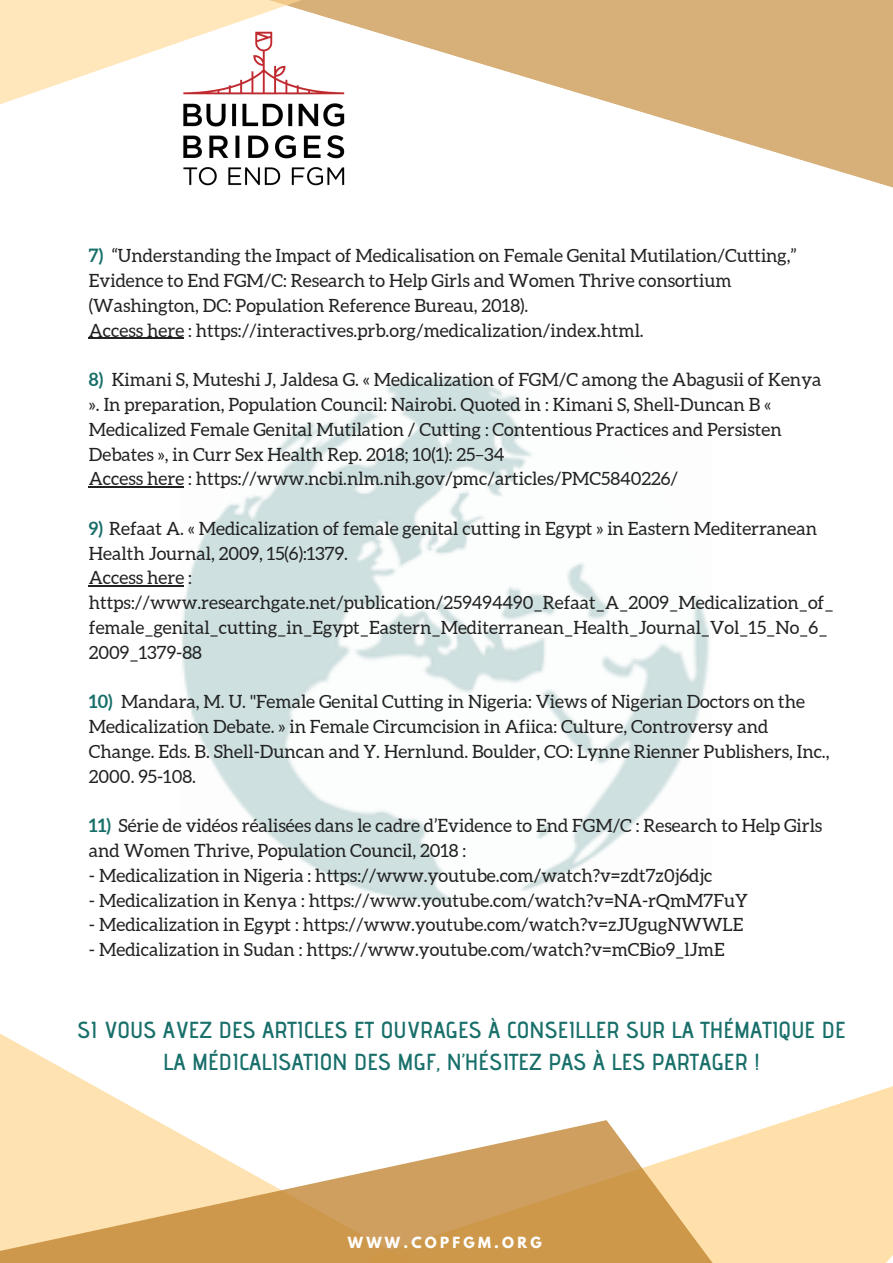
<style>
.page{position:relative;width:893px;height:1263px;background:#fff}
.page>*{position:absolute;margin:0;border:0;box-sizing:border-box;transform-origin:0 0}
.t1{font:600 23.25px/31.5px "Advent Pro";color:#186f6a;text-align:center}
.t2{font:18.15px/24.8px "Aleo";color:#222}
.t3{font:700 13.65px "League Spartan";letter-spacing:.24em;color:#fff}
.s1{font-weight:700;color:#186f6a}
</style>
<div class="page">
<svg style="left:714px;top:1086px;width:179px;height:177px;fill:#ffe0aa"></svg>
<svg style="left:0;top:1033px;width:714px;height:230px"></svg>
<img style="left:182px;top:377px;width:527px;height:526px">
<img style="left:183px;top:105px;width:85px;height:81px">
<svg style="left:89px;top:338px;width:95px;height:1px"></svg>
<svg style="left:89px;top:486px;width:95px;height:2px"></svg>
<svg style="left:89px;top:585px;width:95px;height:2px"></svg>
<svg style="left:268px;top:0;width:625px;height:188px;fill:#d6af79"></svg>
<svg style="left:0;top:0;width:302px;height:105px"></svg>
<p class="t2" style="left:89px;top:243px;width:709px"><span class="s1">7)</span> “Understanding the Impact of Medicalisation on Female Genital Mutilation/Cutting,” Evidence to End FGM/C: Research to Help Girls and Women Thrive consortium (Washington, DC: Population Reference Bureau, 2018).<br>Access here : https://interactives.prb.org/medicalization/index.html.</p>
<p class="t2" style="left:89px;top:367px;width:734px"><span class="s1">8)</span> Kimani S, Muteshi J, Jaldesa G. « Medicalization of FGM/C among the Abagusii of Kenya ». In preparation, Population Council: Nairobi. Quoted in : Kimani S, Shell-Duncan B « Medicalized Female Genital Mutilation / Cutting : Contentious Practices and Persisten Debates », in Curr Sex Health Rep. 2018; 10(1): 25–34<br>Access here : https://www.ncbi.nlm.nih.gov/pmc/articles/PMC5840226/</p>
<p class="t2" style="left:89px;top:516px;width:746px"><span class="s1">9)</span> Refaat A. « Medicalization of female genital cutting in Egypt » in Eastern Mediterranean Health Journal, 2009, 15(6):1379.<br>Access here : https://www.researchgate.net/publication/259494490_Refaat_A_2009_Medicalization_of_ female_genital_cutting_in_Egypt_Eastern_Mediterranean_Health_Journal_Vol_15_No_6_ 2009_1379-88</p>
<p class="t2" style="left:89px;top:689px;width:742px"><span class="s1">10)</span> Mandara, M. U. "Female Genital Cutting in Nigeria: Views of Nigerian Doctors on the Medicalization Debate. » in Female Circumcision in Afiica: Culture, Controversy and Change. Eds. B. Shell-Duncan and Y. Hernlund. Boulder, CO: Lynne Rienner Publishers, Inc., 2000. 95-108.</p>
<p class="t2" style="left:89px;top:813px;width:735px"><span class="s1">11)</span> Série de vidéos réalisées dans le cadre d’Evidence to End FGM/C : Research to Help Girls and Women Thrive, Population Council, 2018 :</p>
<p class="t2" style="left:89px;top:863px;width:625px">- Medicalization in Nigeria : https://www.youtube.com/watch?v=zdt7z0j6djc</p>
<p class="t2" style="left:89px;top:888px;width:660px">- Medicalization in Kenya : https://www.youtube.com/watch?v=NA-rQmM7FuY</p>
<p class="t2" style="left:89px;top:912px;width:656px">- Medicalization in Egypt : https://www.youtube.com/watch?v=zJUgugNWWLE</p>
<p class="t2" style="left:89px;top:937px;width:637px">- Medicalization in Sudan : https://www.youtube.com/watch?v=mCBio9_lJmE</p>
<p class="t1" style="left:78px;top:1014px;width:770px">SI VOUS AVEZ DES ARTICLES ET OUVRAGES À CONSEILLER SUR LA THÉMATIQUE DE<br>LA MÉDICALISATION DES MGF, N’HÉSITEZ PAS À LES PARTAGER !</p>
<p class="t3" style="left:348px;top:1235px;width:196px">WWW.COPFGM.ORG</p>
</div>
